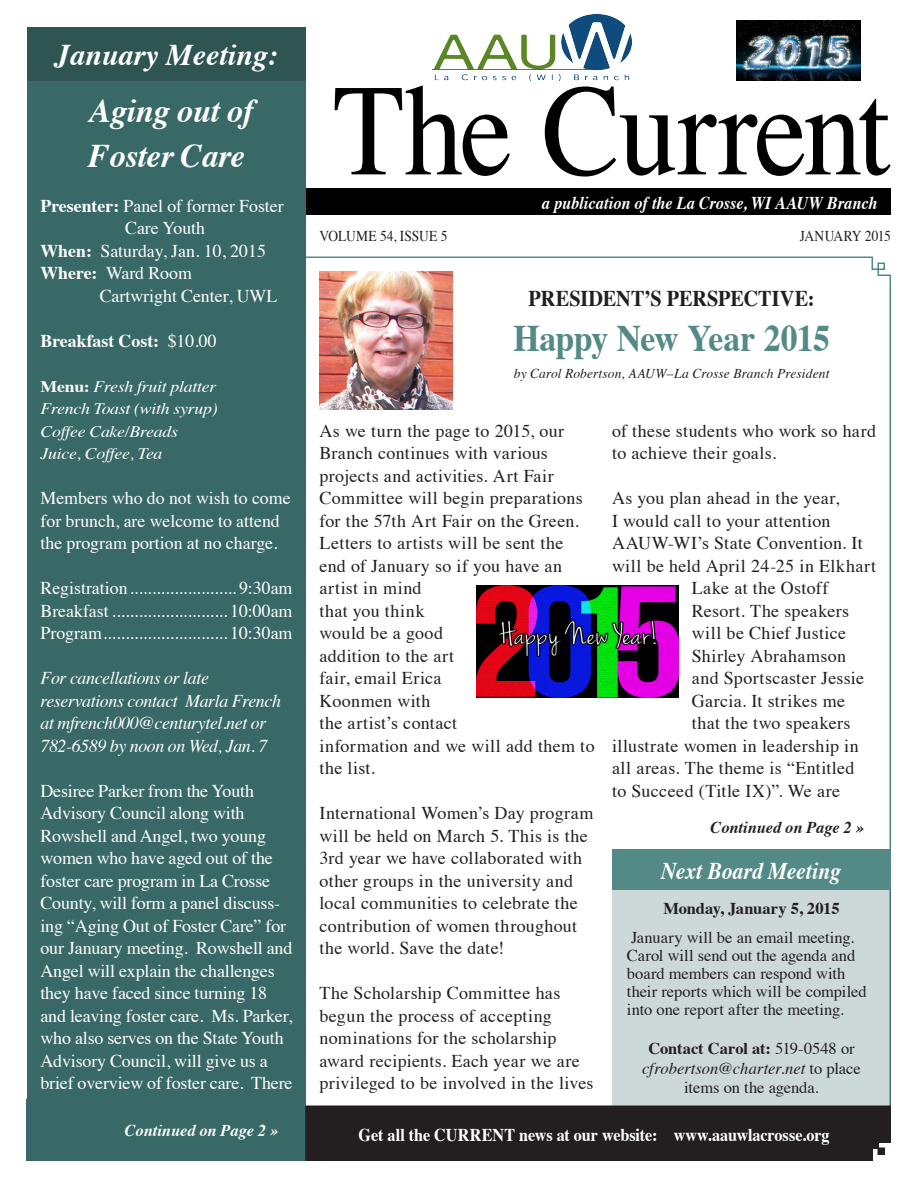
<style>
.page{position:relative;width:918px;height:1188px;background:#fff}
.page>*{position:absolute;margin:0;border:0;box-sizing:border-box;transform-origin:0 0}
.t1{font:130.5px "Times";letter-spacing:-.015em;color:#000;scale:.9 1}
.t2{font:700 37.5px "Times";letter-spacing:-.015em;color:#548a86;scale:.9 1}
.t3{font:italic 700 33px/45px "Times";letter-spacing:-.01em;color:#fff}
.t4{font:italic 700 30px "Times";color:#fff}
.t5{font:italic 700 24px "Times";color:#fff;scale:.9 1}
.t6{font:700 22.5px "Times";letter-spacing:-.005em;color:#231f20;scale:.9 1}
.t7{font:18px/22.5px "Times";letter-spacing:.02em;color:#231f20}
.t8{font:18px/22.5px "Times";letter-spacing:-.01em;color:#fff}
.t9{font:italic 18px/22.5px "Times";letter-spacing:-.02em;color:#fff}
.t10{font:700 18px "Times";color:#fff;scale:.9 1}
.t11{font:italic 700 18px "Times";color:#fff;scale:.9 1}
.t12{font:700 18px "Times";color:#fff}
.t13{font:16.5px/18px "Times";letter-spacing:-.005em;color:#231f20}
.t14{font:700 16.5px "Times";letter-spacing:-.005em;color:#231f20}
.t15{font:italic 700 16.5px "Times";color:#231f20}
.t16{font:italic 700 16.5px "Times";color:#fbfdfc}
.t17{font:italic 16.05px "Times";letter-spacing:-.015em;color:#fff;scale:1.11 1}
.t18{font:15px "Times";letter-spacing:-.01em;color:#231f20;scale:.9 1}
.t19{font:15px "Times";letter-spacing:-.03em;color:#231f20;scale:.9 1}
.t20{font:italic 13.5px "Times";letter-spacing:.01em;color:#231f20}
.s1{font-weight:700}
.s2{font-weight:400}
.s3{font-weight:700;font-style:normal}
.s4{font-style:italic}
</style>
<div class="page">
<svg style="left:306px;top:256px;width:585px;height:633px"></svg>
<div style="left:274px;top:188px;width:617px;height:27px;background:#000"></div>
<div style="left:27px;top:81px;width:279px;height:1079px;background:#396966"></div>
<div style="left:27px;top:27px;width:279px;height:54px;background:#2f5553"></div>
<div style="left:612px;top:889px;width:279px;height:217px;background:#ccd9d8"></div>
<div style="left:612px;top:849px;width:278px;height:41px;background:#548a86"></div>
<div style="left:305px;top:1105px;width:586px;height:56px;background:#231f20"></div>
<img style="left:320px;top:271px;width:132px;height:139px">
<img style="left:433px;top:14px;width:199px;height:67px">
<div style="left:26px;top:1099px;width:279px;height:62px;background:#396966"></div>
<img style="left:737px;top:20px;width:124px;height:61px">
<img style="left:476px;top:585px;width:202px;height:113px">
<p class="t4" style="left:55px;top:27px;width:224px">January Meeting:</p>
<p class="t3" style="left:88px;top:85px;width:167px">Aging out of<br>Foster Care</p>
<p class="t8" style="left:40px;top:193px;width:245px;text-align:center"><span class="s1">Presenter:</span> Panel of former Foster<br>Care Youth</p>
<p class="t8" style="left:40px;top:238px;width:227px"><span class="s1">When:</span> Saturday, Jan. 10, 2015</p>
<p class="t8" style="left:40px;top:260px;width:153px"><span class="s1">Where:</span> Ward Room</p>
<p class="t8" style="left:100px;top:283px;width:179px">Cartwright Center, UWL</p>
<p class="t12" style="left:40px;top:323px;width:178px">Breakfast Cost: <span class="s2">$10.00</span></p>
<p class="t17" style="left:40px;top:372px;width:160px"><span class="s3">Menu:</span> Fresh fruit platter</p>
<p class="t17" style="left:40px;top:395px;width:161px">French Toast (with syrup)</p>
<p class="t17" style="left:40px;top:417px;width:125px">Coffee Cake/Breads</p>
<p class="t17" style="left:40px;top:440px;width:111px">Juice, Coffee, Tea</p>
<p class="t8" style="left:40px;top:485px;width:252px">Members who do not wish to come for brunch, are welcome to attend the program portion at no charge.</p>
<p class="t8" style="left:40px;top:575px;width:254px">Registration........................ 9:30am</p>
<p class="t8" style="left:40px;top:598px;width:254px">Breakfast .......................... 10:00am</p>
<p class="t8" style="left:40px;top:620px;width:254px">Program............................ 10:30am</p>
<p class="t9" style="left:40px;top:666px;width:242px">For cancellations or late reservations contact Marla French at mfrench000@centurytel.net or<br>782-6589 by noon on Wed, Jan. 7</p>
<p class="t8" style="left:40px;top:778px;width:254px">Desiree Parker from the Youth<br>Advisory Council along with<br>Rowshell and Angel, two young women who have aged out of the foster care program in La Crosse<br>County, will form a panel discuss&shy;ing “Aging Out of Foster Care” for our January meeting. Rowshell and<br>Angel will explain the challenges they have faced since turning 18 and leaving foster care. Ms. Parker, who also serves on the State Youth<br>Advisory Council, will give us a brief overview of foster care. There</p>
<p class="t16" style="left:125px;top:1115px;width:155px">Continued on Page 2 »</p>
<p class="t1" style="left:333px;top:9px;width:621px">The Current</p>
<p class="t11" style="left:542px;top:186px;width:374px">a publication of the La Crosse, WI AAUW Branch</p>
<p class="t18" style="left:320px;top:222px;width:144px">VOLUME 54, ISSUE 5</p>
<p class="t19" style="left:800px;top:222px;width:103px">JANUARY 2015</p>
<p class="t6" style="left:529px;top:277px;width:319px">PRESIDENT’S PERSPECTIVE:</p>
<p class="t2" style="left:513px;top:302px;width:353px">Happy New Year 2015</p>
<p class="t20" style="left:514px;top:362px;width:317px">by Carol Robertson, AAUW–La Crosse Branch President</p>
<p class="t7" style="left:320px;top:418px;width:277px">As we turn the page to 2015, our<br>Branch continues with various projects and activities. Art Fair<br>Committee will begin preparations for the 57th Art Fair on the Green.<br>Letters to artists will be sent the<br>end of January so if you have an artist in mind<br>that you think<br>would be a good<br>addition to the art<br>fair, email Erica<br>Koonmen with<br>the artist’s contact<br>information and we will add them to the list.</p>
<p class="t7" style="left:320px;top:800px;width:275px">International Women’s Day program will be held on March 5. This is the 3rd year we have collaborated with other groups in the university and local communities to celebrate the contribution of women throughout the world. Save the date!</p>
<p class="t7" style="left:320px;top:980px;width:276px">The Scholarship Committee has begun the process of accepting nominations for the scholarship award recipients. Each year we are privileged to be involved in the lives</p>
<p class="t7" style="left:612px;top:418px;width:266px">of these students who work so hard to achieve their goals.</p>
<p class="t7" style="left:612px;top:485px;width:229px">As you plan ahead in the year,</p>
<p class="t7" style="left:612px;top:508px;width:220px">I would call to your attention</p>
<p class="t7" style="left:612px;top:530px;width:252px">AAUW-WI’s State Convention. It</p>
<p class="t7" style="left:612px;top:553px;width:266px">will be held April 24-25 in Elkhart</p>
<p class="t7" style="left:692px;top:575px;width:138px">Lake at the Ostoff</p>
<p class="t7" style="left:692px;top:598px;width:159px">Resort. The speakers</p>
<p class="t7" style="left:692px;top:620px;width:156px">will be Chief Justice</p>
<p class="t7" style="left:692px;top:643px;width:156px">Shirley Abrahamson</p>
<p class="t7" style="left:692px;top:665px;width:174px">and Sportscaster Jessie</p>
<p class="t7" style="left:692px;top:688px;width:155px">Garcia. It strikes me</p>
<p class="t7" style="left:692px;top:710px;width:160px">that the two speakers</p>
<p class="t7" style="left:612px;top:733px;width:248px">illustrate women in leadership in</p>
<p class="t7" style="left:612px;top:755px;width:244px">all areas. The theme is “Entitled</p>
<p class="t7" style="left:612px;top:778px;width:230px">to Succeed (Title IX)”. We are</p>
<p class="t15" style="left:711px;top:812px;width:155px">Continued on Page 2 »</p>
<p class="t5" style="left:661px;top:848px;width:201px">Next Board Meeting</p>
<p class="t14" style="left:663px;top:893px;width:178px">Monday, January 5, 2015</p>
<p class="t13" style="left:627px;top:927px;width:241px">January will be an email meeting.<br>Carol will send out the agenda and board members can respond with their reports which will be compiled into one report after the meeting.</p>
<p class="t13" style="left:642px;top:1037px;width:220px;line-height:19.5px;text-align:center"><span class="s1">Contact Carol at:</span> 519-0548 or <span class="s4">cfrobertson@charter.net</span> to place items on the agenda.</p>
<p class="t10" style="left:358px;top:1117px;width:525px">Get all the CURRENT news at our website: www.aauwlacrosse.org</p>
</div>
